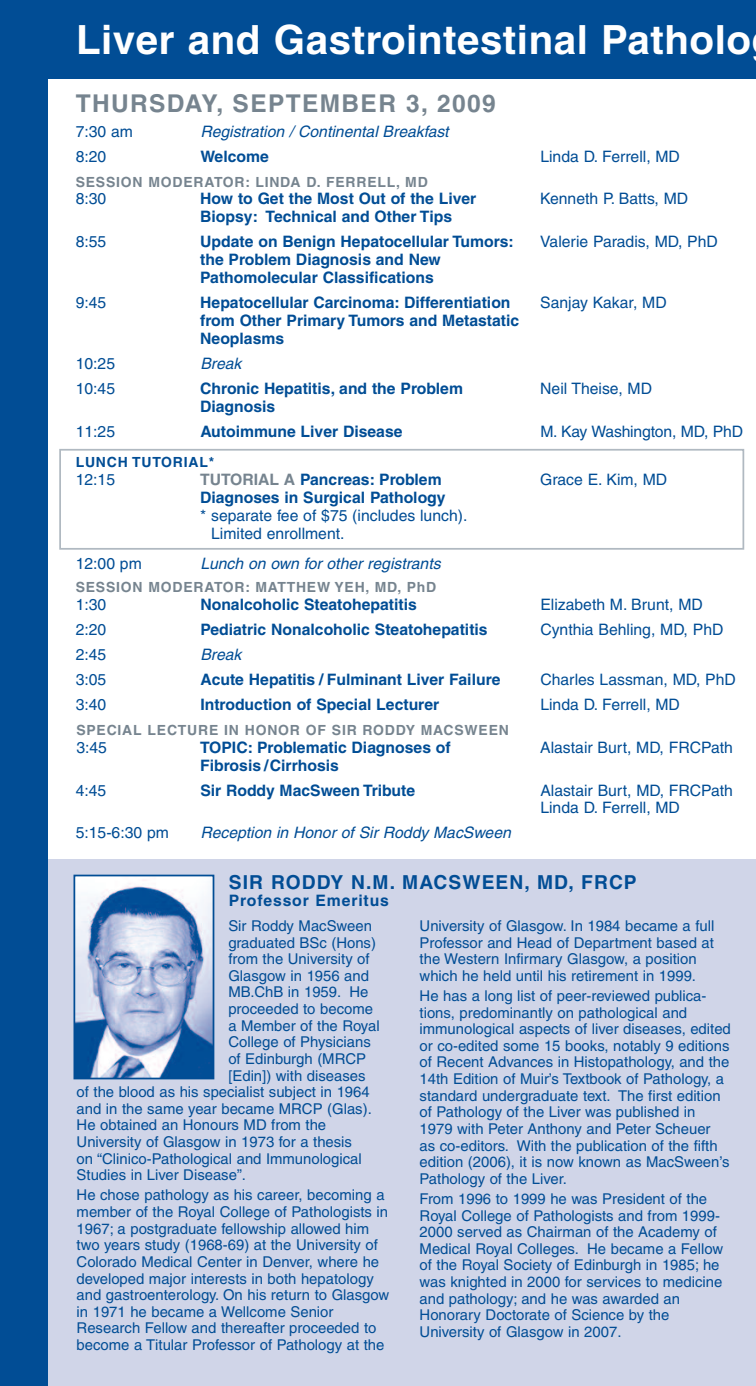
<style>
.page{position:relative;width:756px;height:1386px;background:#fff}
.page>*{position:absolute;margin:0;border:0;box-sizing:border-box;transform-origin:0 0}
.t1{font:700 40.25px "Helvetica";letter-spacing:.015em;color:#fff}
.t2{font:700 24.5px "Helvetica";letter-spacing:.055em;color:#76848f}
.t3{font:700 19.25px "Helvetica";letter-spacing:.055em;color:#014d95}
.t4{font:700 15.75px/17.8px "Helvetica";color:#014d95}
.t5{font:15.75px/17.8px "Helvetica";color:#014d95}
.t6{font:italic 15.75px "Helvetica";color:#014d95}
.t7{font:700 15.75px "Helvetica";letter-spacing:.055em;color:#014d95}
.t8{font:14.88px/16.6px "Helvetica";color:#014d95}
.t9{font:700 14px "Helvetica";letter-spacing:.055em;color:#76848f}
.t10{font:700 14px "Helvetica";letter-spacing:.055em;color:#014d95}
.s1{color:#76848f}
</style>
<div class="page">
<div style="left:46px;top:859px;width:710px;height:527px;background:#d0d5e8"></div>
<div style="left:0;top:0;width:756px;height:79px;background:#014d95"></div>
<div style="left:0;top:28px;width:48px;height:1358px;background:#014d95"></div>
<img style="left:77px;top:878px;width:134px;height:198px">
<div style="left:74px;top:875px;width:140px;height:204px;border:2px solid #014d95"></div>
<div style="left:59px;top:449px;width:685px;height:101px;border:2px solid #b0b9c1"></div>
<h1 class="t1" style="left:76px;top:25px;width:677px">Liver and Gastrointestinal Patholo</h1>
<h2 class="t2" style="left:76px;top:94px;width:422px">THURSDAY, SEPTEMBER 3, 2009</h2>
<p class="t5" style="left:76px;top:124px;width:59px">7:30 am</p>
<p class="t6" style="left:200px;top:125px;width:250px">Registration / Continental Breakfast</p>
<p class="t5" style="left:76px;top:149px;width:32px">8:20</p>
<p class="t4" style="left:200px;top:149px;width:70px">Welcome</p>
<p class="t5" style="left:540px;top:149px;width:141px">Linda D. Ferrell, MD</p>
<p class="t9" style="left:76px;top:176px;width:354px">SESSION MODERATOR: LINDA D. FERRELL, MD</p>
<p class="t5" style="left:76px;top:192px;width:32px">8:30</p>
<p class="t4" style="left:200px;top:192px;width:278px">How to Get the Most Out of the Liver</p>
<p class="t5" style="left:540px;top:192px;width:150px">Kenneth P. Batts, MD</p>
<p class="t4" style="left:200px;top:209px;width:253px">Biopsy: Technical and Other Tips</p>
<p class="t5" style="left:76px;top:234px;width:32px">8:55</p>
<p class="t4" style="left:200px;top:234px;width:315px">Update on Benign Hepatocellular Tumors:</p>
<p class="t5" style="left:540px;top:234px;width:179px">Valerie Paradis, MD, PhD</p>
<p class="t4" style="left:200px;top:252px;width:242px">the Problem Diagnosis and New<br>Pathomolecular Classifications</p>
<p class="t5" style="left:76px;top:295px;width:32px">9:45</p>
<p class="t4" style="left:200px;top:295px;width:312px">Hepatocellular Carcinoma: Differentiation</p>
<p class="t5" style="left:540px;top:295px;width:128px">Sanjay Kakar, MD</p>
<p class="t4" style="left:200px;top:313px;width:321px">from Other Primary Tumors and Metastatic<br>Neoplasms</p>
<p class="t5" style="left:76px;top:356px;width:41px">10:25</p>
<p class="t6" style="left:200px;top:358px;width:43px">Break</p>
<p class="t5" style="left:76px;top:381px;width:41px">10:45</p>
<p class="t4" style="left:200px;top:381px;width:264px">Chronic Hepatitis, and the Problem</p>
<p class="t5" style="left:540px;top:381px;width:113px">Neil Theise, MD</p>
<p class="t4" style="left:200px;top:399px;width:77px">Diagnosis</p>
<p class="t5" style="left:76px;top:424px;width:41px">11:25</p>
<p class="t4" style="left:200px;top:424px;width:204px">Autoimmune Liver Disease</p>
<p class="t5" style="left:540px;top:424px;width:204px">M. Kay Washington, MD, PhD</p>
<p class="t10" style="left:76px;top:457px;width:140px">LUNCH TUTORIAL*</p>
<p class="t5" style="left:76px;top:472px;width:41px">12:15</p>
<p class="t4" style="left:200px;top:472px;width:243px"><span class="s1">TUTORIAL A</span> Pancreas: Problem</p>
<p class="t5" style="left:540px;top:472px;width:129px">Grace E. Kim, MD</p>
<p class="t4" style="left:200px;top:490px;width:247px">Diagnoses in Surgical Pathology</p>
<p class="t5" style="left:211px;top:508px;width:258px;text-indent:-11px">* separate fee of $75 (includes lunch).<br>Limited enrollment.</p>
<p class="t5" style="left:76px;top:556px;width:68px">12:00 pm</p>
<p class="t6" style="left:200px;top:558px;width:242px">Lunch on own for other registrants</p>
<p class="t9" style="left:76px;top:582px;width:362px">SESSION MODERATOR: MATTHEW YEH, MD, PhD</p>
<p class="t5" style="left:76px;top:597px;width:32px">1:30</p>
<p class="t4" style="left:200px;top:597px;width:218px">Nonalcoholic Steatohepatitis</p>
<p class="t5" style="left:540px;top:597px;width:164px">Elizabeth M. Brunt, MD</p>
<p class="t5" style="left:76px;top:622px;width:32px">2:20</p>
<p class="t4" style="left:200px;top:622px;width:289px">Pediatric Nonalcoholic Steatohepatitis</p>
<p class="t5" style="left:540px;top:622px;width:185px">Cynthia Behling, MD, PhD</p>
<p class="t5" style="left:76px;top:647px;width:32px">2:45</p>
<p class="t6" style="left:200px;top:649px;width:43px">Break</p>
<p class="t5" style="left:76px;top:672px;width:32px">3:05</p>
<p class="t4" style="left:200px;top:672px;width:302px">Acute Hepatitis / Fulminant Liver Failure</p>
<p class="t5" style="left:540px;top:672px;width:197px">Charles Lassman, MD, PhD</p>
<p class="t5" style="left:76px;top:697px;width:32px">3:40</p>
<p class="t4" style="left:200px;top:697px;width:240px">Introduction of Special Lecturer</p>
<p class="t5" style="left:540px;top:697px;width:141px">Linda D. Ferrell, MD</p>
<p class="t9" style="left:76px;top:725px;width:434px">SPECIAL LECTURE IN HONOR OF SIR RODDY MACSWEEN</p>
<p class="t5" style="left:76px;top:740px;width:32px">3:45</p>
<p class="t4" style="left:200px;top:740px;width:252px">TOPIC: Problematic Diagnoses of</p>
<p class="t5" style="left:540px;top:740px;width:194px">Alastair Burt, MD, FRCPath</p>
<p class="t4" style="left:200px;top:758px;width:140px">Fibrosis /Cirrhosis</p>
<p class="t5" style="left:76px;top:783px;width:32px">4:45</p>
<p class="t4" style="left:200px;top:783px;width:216px">Sir Roddy MacSween Tribute</p>
<p class="t5" style="left:540px;top:783px;width:194px">Alastair Burt, MD, FRCPath<br>Linda D. Ferrell, MD</p>
<p class="t5" style="left:76px;top:825px;width:95px">5:15-6:30 pm</p>
<p class="t6" style="left:200px;top:827px;width:312px">Reception in Honor of Sir Roddy MacSween</p>
<p class="t3" style="left:229px;top:875px;width:409px">SIR RODDY N.M. MACSWEEN, MD, FRCP</p>
<p class="t7" style="left:229px;top:895px;width:162px">Professor Emeritus</p>
<p class="t8" style="left:228px;top:919px;width:145px">Sir Roddy MacSween</p>
<p class="t8" style="left:228px;top:936px;width:149px">graduated BSc (Hons)</p>
<p class="t8" style="left:228px;top:952px;width:143px">from the University of</p>
<p class="t8" style="left:228px;top:969px;width:142px">Glasgow in 1956 and</p>
<p class="t8" style="left:228px;top:985px;width:142px">MB.ChB in 1959. He</p>
<p class="t8" style="left:228px;top:1002px;width:146px">proceeded to become</p>
<p class="t8" style="left:228px;top:1019px;width:153px">a Member of the Royal</p>
<p class="t8" style="left:228px;top:1035px;width:144px">College of Physicians</p>
<p class="t8" style="left:228px;top:1052px;width:139px">of Edinburgh (MRCP</p>
<p class="t8" style="left:228px;top:1069px;width:139px">[Edin]) with diseases</p>
<p class="t8" style="left:77px;top:1085px;width:295px">of the blood as his specialist subject in 1964</p>
<p class="t8" style="left:77px;top:1102px;width:297px">and in the same year became MRCP (Glas).</p>
<p class="t8" style="left:77px;top:1118px;width:251px">He obtained an Honours MD from the</p>
<p class="t8" style="left:77px;top:1135px;width:277px">University of Glasgow in 1973 for a thesis</p>
<p class="t8" style="left:77px;top:1152px;width:287px">on “Clinico-Pathological and Immunological</p>
<p class="t8" style="left:77px;top:1168px;width:171px">Studies in Liver Disease”.</p>
<p class="t8" style="left:77px;top:1188px;width:314px">He chose pathology as his career, becoming a member of the Royal College of Pathologists in 1967; a postgraduate fellowship allowed him two years study (1968-69) at the University of Colorado Medical Center in Denver, where he developed major interests in both hepatology and gastroenterology. On his return to Glasgow in 1971 he became a Wellcome Senior Research Fellow and thereafter proceeded to become a Titular Professor of Pathology at the</p>
<p class="t8" style="left:420px;top:919px;width:296px">University of Glasgow. In 1984 became a full Professor and Head of Department based at the Western Infirmary Glasgow, a position which he held until his retirement in 1999.</p>
<p class="t8" style="left:420px;top:989px;width:313px">He has a long list of peer-reviewed publica&shy;tions, predominantly on pathological and immunological aspects of liver diseases, edited or co-edited some 15 books, notably 9 editions of Recent Advances in Histopathology, and the 14th Edition of Muir’s Textbook of Pathology, a standard undergraduate text. The first edition of Pathology of the Liver was published in 1979 with Peter Anthony and Peter Scheuer<br>as co-editors. With the publication of the fifth edition (2006), it is now known as MacSween’s Pathology of the Liver.</p>
<p class="t8" style="left:420px;top:1192px;width:305px">From 1996 to 1999 he was President of the Royal College of Pathologists and from 1999- 2000 served as Chairman of the Academy of Medical Royal Colleges. He became a Fellow of the Royal Society of Edinburgh in 1985; he was knighted in 2000 for services to medicine and pathology; and he was awarded an Honorary Doctorate of Science by the University of Glasgow in 2007.</p>
</div>
